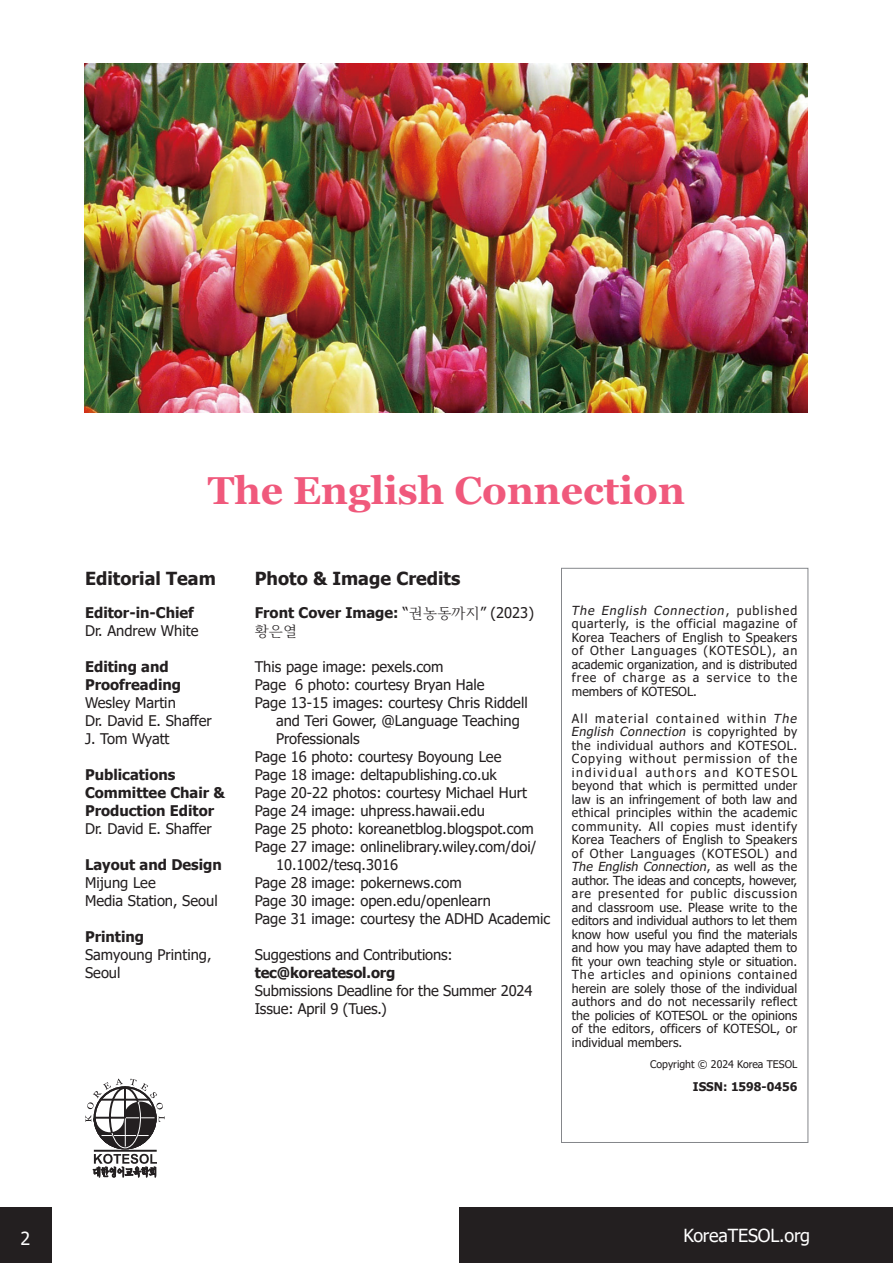
<style>
.page{position:relative;width:893px;height:1263px;background:#fff}
.page>*{position:absolute;margin:0;border:0;box-sizing:border-box;transform-origin:0 0}
.t1{font:700 39px "Georgia";color:#f0597c}
.t2{font:700 18px "Tahoma";color:#231f20}
.t3{font:18px "Tahoma";letter-spacing:-.01em;color:#fff}
.t4{font:14.7px/18px "Tahoma";color:#231f20}
.t5{font:700 14.7px/18px "Tahoma";color:#231f20}
.t6{font:14.7px "HCR Batang";color:#231f20}
.t7{font:12.45px/13.5px "Tahoma";letter-spacing:.02em;color:#231f20;text-align:justify}
.t8{font:700 12px "Tahoma";color:#231f20}
.t9{font:10.5px "Tahoma";color:#231f20}
.s1{font-weight:400}
.s2{font-family:"HCR Batang";font-weight:400}
.s3{font-style:italic}
</style>
<div class="page">
<div style="left:0;top:1207px;width:51px;height:56px;background:#231f20"></div>
<div style="left:459px;top:1207px;width:434px;height:56px;background:#231f20"></div>
<div style="left:561px;top:568px;width:247px;height:575px;border:1px solid #85878b"></div>
<svg style="left:85px;top:1078px;width:80px;height:99px"></svg>
<img style="left:85px;top:64px;width:723px;height:348px">
<p class="t1" style="left:208px;top:465px;width:479px">The English Connection</p>
<p class="t2" style="left:85px;top:566px;width:132px">Editorial Team</p>
<p class="t5" style="left:85px;top:604px;width:110px">Editor-in-Chief</p>
<p class="t4" style="left:85px;top:622px;width:115px">Dr. Andrew White</p>
<p class="t5" style="left:85px;top:658px;width:98px">Editing and<br>Proofreading</p>
<p class="t4" style="left:85px;top:694px;width:92px">Wesley Martin</p>
<p class="t4" style="left:85px;top:712px;width:128px">Dr. David E. Shaffer</p>
<p class="t4" style="left:85px;top:730px;width:86px">J. Tom Wyatt</p>
<p class="t5" style="left:85px;top:766px;width:92px">Publications</p>
<p class="t5" style="left:85px;top:784px;width:141px">Committee Chair &amp;<br>Production Editor</p>
<p class="t4" style="left:85px;top:820px;width:128px">Dr. David E. Shaffer</p>
<p class="t5" style="left:85px;top:856px;width:138px">Layout and Design</p>
<p class="t4" style="left:85px;top:874px;width:72px">Mijung Lee</p>
<p class="t4" style="left:85px;top:892px;width:134px">Media Station, Seoul</p>
<p class="t5" style="left:85px;top:928px;width:61px">Printing</p>
<p class="t4" style="left:85px;top:946px;width:128px">Samyoung Printing,<br>Seoul</p>
<p class="t2" style="left:255px;top:566px;width:207px">Photo &amp; Image Credits</p>
<p class="t5" style="left:255px;top:604px;width:281px">Front Cover Image: <span class="s1">“</span><span class="s2">권농동까지</span><span class="s1">” (2023)</span></p>
<p class="t6" style="left:255px;top:620px;width:44px">황은열</p>
<p class="t4" style="left:255px;top:658px;width:190px">This page image: pexels.com</p>
<p class="t4" style="left:255px;top:676px;width:231px">Page 6 photo: courtesy Bryan Hale</p>
<p class="t4" style="left:255px;top:694px;width:275px">Page 13-15 images: courtesy Chris Riddell</p>
<p class="t4" style="left:276px;top:712px;width:245px">and Teri Gower, @Language Teaching<br>Professionals</p>
<p class="t4" style="left:255px;top:748px;width:248px">Page 16 photo: courtesy Boyoung Lee</p>
<p class="t4" style="left:255px;top:766px;width:244px">Page 18 image: deltapublishing.co.uk</p>
<p class="t4" style="left:255px;top:784px;width:274px">Page 20-22 photos: courtesy Michael Hurt</p>
<p class="t4" style="left:255px;top:802px;width:232px">Page 24 image: uhpress.hawaii.edu</p>
<p class="t4" style="left:255px;top:820px;width:281px">Page 25 photo: koreanetblog.blogspot.com</p>
<p class="t4" style="left:255px;top:838px;width:283px">Page 27 image: onlinelibrary.wiley.com/doi/</p>
<p class="t4" style="left:276px;top:856px;width:124px">10.1002/tesq.3016</p>
<p class="t4" style="left:255px;top:874px;width:208px">Page 28 image: pokernews.com</p>
<p class="t4" style="left:255px;top:892px;width:238px">Page 30 image: open.edu/openlearn</p>
<p class="t4" style="left:255px;top:910px;width:297px">Page 31 image: courtesy the ADHD Academic</p>
<p class="t4" style="left:255px;top:946px;width:200px">Suggestions and Contributions:</p>
<p class="t5" style="left:255px;top:964px;width:142px">tec@koreatesol.org</p>
<p class="t4" style="left:255px;top:982px;width:279px">Submissions Deadline for the Summer 2024<br>Issue: April 9 (Tues.)</p>
<p class="t7" style="left:571px;top:604px;width:228px"><span class="s3">The English Connection</span>, p u b l i s h e d quarterly, is the official magazine of Korea Teachers of English to Speakers of Other Languages (KOTESOL), an academic organization, and is distributed free of charge as a service to the members of KOTESOL.</p>
<p class="t7" style="left:571px;top:712px;width:230px;text-align:left">All material contained within <span class="s3">The English Connection</span> i s co py r i g h ted by the individual authors and KOTESOL.<br>Copying without permission of the individual authors and KOTESOL beyond that which is permitted under law is an infringement of both law and ethical principles within the academic community. All copies must identify Korea Teachers of English to Speakers of Other Languages (KOTESOL) and <span class="s3">The English Connection</span>, a s w e l l a s t h e author. The ideas and concepts, however, are presented for public discussion and classroom use. Please write to the editors and individual authors to let them know how useful you find the materials and how you may have adapted them to fit your own teaching style or situation.<br>The articles and opinions contained herein are solely those of the individual authors and do not necessarily reflect the policies of KOTESOL or the opinions of the editors, officers of KOTESOL, or individual members.</p>
<p class="t9" style="left:650px;top:1057px;width:149px">Copyright © 2024 Korea TESOL</p>
<p class="t8" style="left:693px;top:1078px;width:106px">ISSN: 1598-0456</p>
<p class="t3" style="left:20px;top:1226px;width:11px">2</p>
<p class="t3" style="left:683px;top:1223px;width:128px">KoreaTESOL.org</p>
</div>
